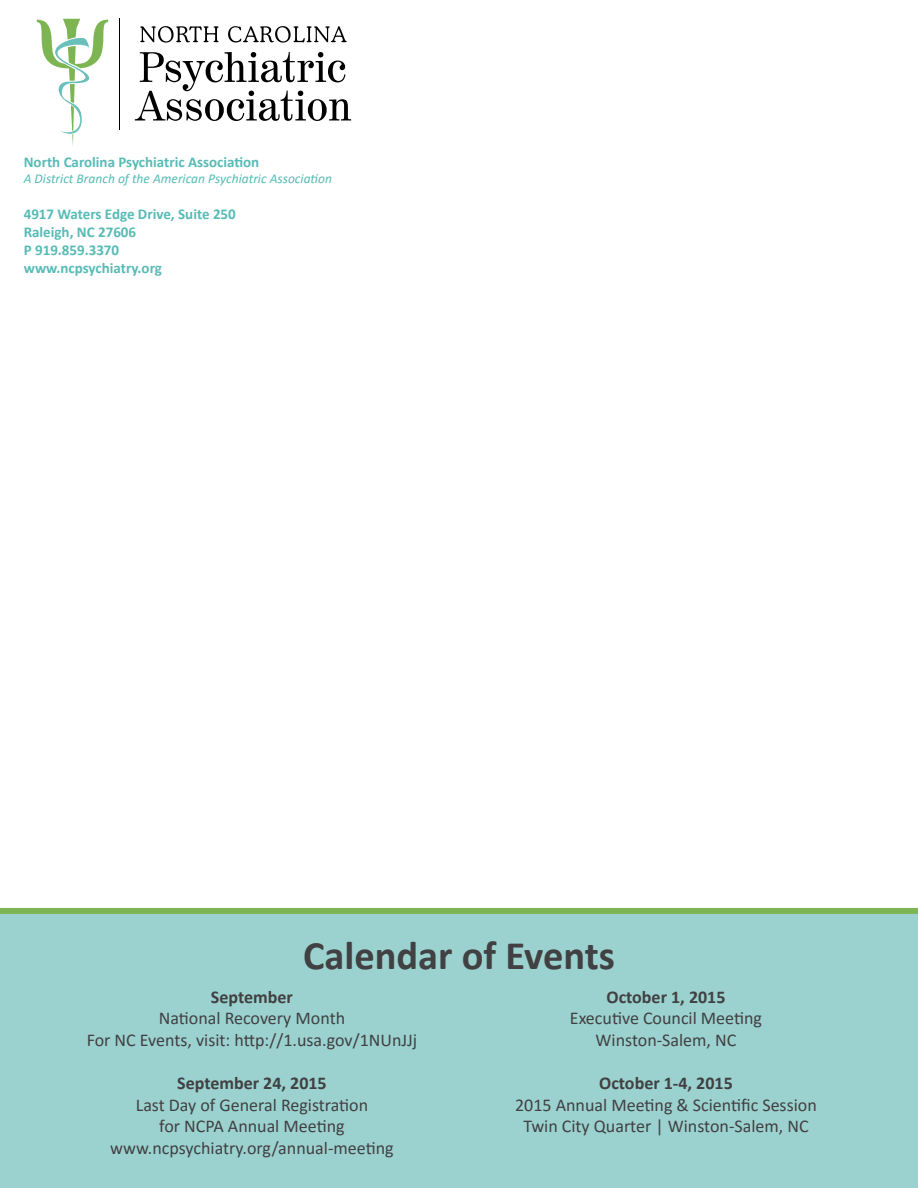
<style>
.page{position:relative;width:918px;height:1188px;background:#fff}
.page>*{position:absolute;margin:0;border:0;box-sizing:border-box;transform-origin:0 0}
.t1{font:700 40.5px "Calibri";color:#414042}
.t2{font:18px/21.6px "Calibri";color:#414042;text-align:center}
.t3{font:700 18px "Calibri";color:#414042}
.t4{font:700 15px/18px "Calibri";color:#57bbb6}
.t5{font:italic 13.5px "Calibri";color:#57bbb6}
</style>
<div class="page">
<div style="left:0;top:908px;width:918px;height:280px;background:#9bd2cf"></div>
<svg style="left:135px;top:52px;width:216px;height:69px"></svg>
<svg style="left:140px;top:26px;width:79px;height:17px"></svg>
<svg style="left:228px;top:26px;width:119px;height:17px"></svg>
<svg style="left:37px;top:19px;width:71px;height:127px"></svg>
<hr style="left:119px;top:18px;width:1px;height:112px;background:#000">
<p class="t4" style="left:24px;top:152px;width:237px">North Carolina Psychiatric Association</p>
<p class="t5" style="left:24px;top:169px;width:310px">A District Branch of the American Psychiatric Association</p>
<p class="t4" style="left:24px;top:204px;width:214px">4917 Waters Edge Drive, Suite 250<br>Raleigh, NC 27606<br>P 919.859.3370 www.ncpsychiatry.org</p>
<h1 class="t1" style="left:303px;top:927px;width:313px">Calendar of Events</h1>
<p class="t3" style="left:211px;top:984px;width:83px">September</p>
<p class="t2" style="left:87px;top:1007px;width:332px">National Recovery Month<br>For NC Events, visit: http://1.usa.gov/1NUnJJj</p>
<p class="t3" style="left:177px;top:1070px;width:151px">September 24, 2015</p>
<p class="t2" style="left:110px;top:1094px;width:285px">Last Day of General Registration<br>for NCPA Annual Meeting www.ncpsychiatry.org/annual-meeting</p>
<p class="t3" style="left:607px;top:984px;width:120px">October 1, 2015</p>
<p class="t2" style="left:596px;top:1007px;width:168px;text-align:left;text-indent:-26px">Executive Council Meeting<br>Winston-Salem, NC</p>
<p class="t3" style="left:599px;top:1070px;width:135px">October 1-4, 2015</p>
<p class="t2" style="left:523px;top:1094px;width:295px;text-align:left;text-indent:-8px">2015 Annual Meeting &amp; Scientific Session<br>Twin City Quarter | Winston-Salem, NC</p>
</div>
